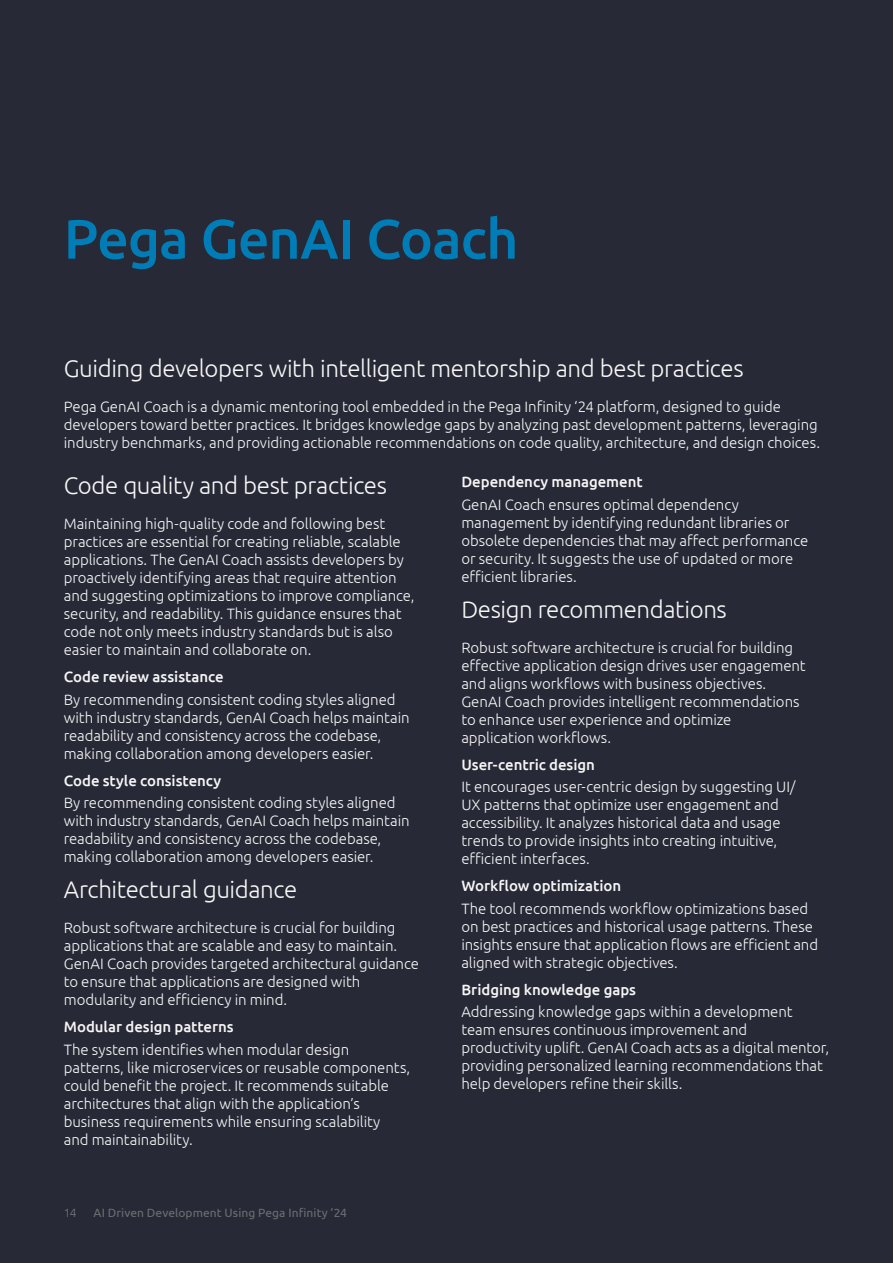
<style>
.page{position:relative;width:893px;height:1263px;background:#272936}
.page>*{position:absolute;margin:0;border:0;box-sizing:border-box;transform-origin:0 0}
.t1{font:500 55.5px "Ubuntu";letter-spacing:-.02em;color:#007db7}
.t2{font:300 24px "Ubuntu";letter-spacing:-.015em;color:#f6f6f6}
.t3{font:300 15px/18px "Ubuntu";letter-spacing:-.005em;color:#f6f6f6}
.t4{font:500 15px "Ubuntu";letter-spacing:-.005em;color:#f6f6f6}
.t5{font:12px "Ubuntu";letter-spacing:.005em;color:#6d6e71}
.t6{font:300 12px "Ubuntu";color:#77787b}
</style>
<div class="page">
<h1 class="t1" style="left:64px;top:204px;width:456px">Pega GenAI Coach</h1>
<h2 class="t2" style="left:64px;top:354px;width:681px">Guiding developers with intelligent mentorship and best practices</h2>
<p class="t3" style="left:64px;top:397px;width:758px">Pega GenAI Coach is a dynamic mentoring tool embedded in the Pega Infinity ‘24 platform, designed to guide developers toward better practices. It bridges knowledge gaps by analyzing past development patterns, leveraging industry benchmarks, and providing actionable recommendations on code quality, architecture, and design choices.</p>
<h2 class="t2" style="left:64px;top:471px;width:325px">Code quality and best practices</h2>
<p class="t3" style="left:64px;top:514px;width:352px">Maintaining high-quality code and following best practices are essential for creating reliable, scalable applications. The GenAI Coach assists developers by proactively identifying areas that require attention and suggesting optimizations to improve compliance, security, and readability. This guidance ensures that code not only meets industry standards but is also easier to maintain and collaborate on.</p>
<p class="t4" style="left:64px;top:667px;width:162px">Code review assistance</p>
<p class="t3" style="left:64px;top:690px;width:347px">By recommending consistent coding styles aligned with industry standards, GenAI Coach helps maintain readability and consistency across the codebase, making collaboration among developers easier.</p>
<p class="t4" style="left:64px;top:771px;width:159px">Code style consistency</p>
<p class="t3" style="left:64px;top:793px;width:347px">By recommending consistent coding styles aligned with industry standards, GenAI Coach helps maintain readability and consistency across the codebase, making collaboration among developers easier.</p>
<h2 class="t2" style="left:64px;top:875px;width:235px">Architectural guidance</h2>
<p class="t3" style="left:64px;top:918px;width:357px">Robust software architecture is crucial for building applications that are scalable and easy to maintain.<br>GenAI Coach provides targeted architectural guidance to ensure that applications are designed with modularity and efficiency in mind.</p>
<p class="t4" style="left:64px;top:1017px;width:172px">Modular design patterns</p>
<p class="t3" style="left:64px;top:1040px;width:348px">The system identifies when modular design patterns, like microservices or reusable components, could benefit the project. It recommends suitable architectures that align with the application’s business requirements while ensuring scalability<br>and maintainability.</p>
<p class="t4" style="left:461px;top:472px;width:183px">Dependency management</p>
<p class="t3" style="left:461px;top:495px;width:348px">GenAI Coach ensures optimal dependency management by identifying redundant libraries or obsolete dependencies that may affect performance or security. It suggests the use of updated or more efficient libraries.</p>
<h2 class="t2" style="left:461px;top:595px;width:267px">Design recommendations</h2>
<p class="t3" style="left:461px;top:638px;width:346px">Robust software architecture is crucial for building effective application design drives user engagement and aligns workflows with business objectives.<br>GenAI Coach provides intelligent recommendations to enhance user experience and optimize application workflows.</p>
<p class="t4" style="left:461px;top:755px;width:135px">User-centric design</p>
<p class="t3" style="left:461px;top:777px;width:336px">It encourages user-centric design by suggesting UI/ UX patterns that optimize user engagement and accessibility. It analyzes historical data and usage trends to provide insights into creating intuitive, efficient interfaces.</p>
<p class="t4" style="left:461px;top:876px;width:161px">Workflow optimization</p>
<p class="t3" style="left:461px;top:899px;width:358px">The tool recommends workflow optimizations based on best practices and historical usage patterns. These insights ensure that application flows are efficient and aligned with strategic objectives.</p>
<p class="t4" style="left:461px;top:980px;width:176px">Bridging knowledge gaps</p>
<p class="t3" style="left:461px;top:1002px;width:369px">Addressing knowledge gaps within a development team ensures continuous improvement and productivity uplift. GenAI Coach acts as a digital mentor, providing personalized learning recommendations that help developers refine their skills.</p>
<p class="t6" style="left:64px;top:1205px;width:14px">14</p>
<p class="t5" style="left:94px;top:1205px;width:255px">AI Driven Development Using Pega Infinity ‘24</p>
</div>
